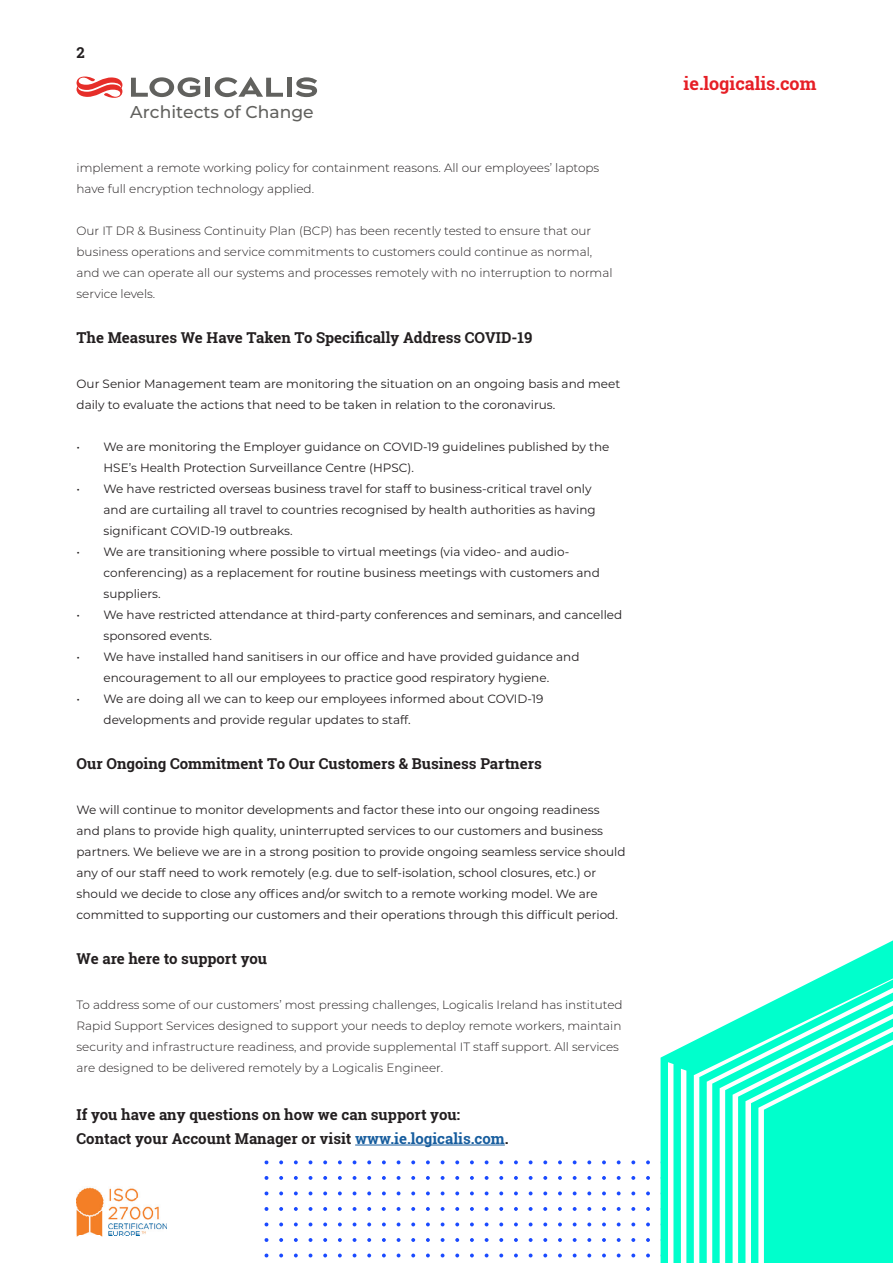
<style>
.page{position:relative;width:893px;height:1263px;background:#fff}
.page>*{position:absolute;margin:0;border:0;box-sizing:border-box;transform-origin:0 0}
.Paragraph{font:700 18px "Roboto Slab";color:#e61f26}
.t1{font:500 17.1px "Montserrat";color:#61615e}
.Paragraph_Style_2{font:700 15px "Roboto Slab";color:#231f20}
.Paragraph-2{font:12px/21px "Montserrat";color:#231f20}
.Paragraph-3{font:300 12px/21px "Montserrat";color:#231f20}
.s1{color:#175d9e}
</style>
<div class="page">
<svg style="left:265px;top:1160px;width:3px;height:4px"></svg>
<svg style="left:279px;top:1160px;width:382px;height:4px"></svg>
<svg style="left:265px;top:1176px;width:3px;height:4px"></svg>
<svg style="left:279px;top:1176px;width:382px;height:4px"></svg>
<svg style="left:265px;top:1191px;width:3px;height:4px"></svg>
<svg style="left:279px;top:1191px;width:382px;height:4px"></svg>
<svg style="left:265px;top:1207px;width:3px;height:4px"></svg>
<svg style="left:279px;top:1207px;width:382px;height:4px"></svg>
<svg style="left:265px;top:1222px;width:3px;height:4px"></svg>
<svg style="left:279px;top:1222px;width:382px;height:4px"></svg>
<svg style="left:265px;top:1238px;width:3px;height:4px"></svg>
<svg style="left:279px;top:1238px;width:382px;height:4px"></svg>
<svg style="left:265px;top:1253px;width:3px;height:4px"></svg>
<svg style="left:279px;top:1253px;width:382px;height:4px"></svg>
<hr style="left:355px;top:1145px;width:150px;height:1px;background:#175d9e">
<div style="left:205px;top:78px;width:5px;height:19px;background:#61615e"></div>
<div style="left:287px;top:78px;width:5px;height:19px;background:#61615e"></div>
<svg style="left:131px;top:77px;width:69px;height:20px"></svg>
<svg style="left:215px;top:77px;width:68px;height:20px"></svg>
<svg style="left:296px;top:77px;width:21px;height:20px"></svg>
<svg style="left:77px;top:77px;width:45px;height:21px"></svg>
<svg style="left:661px;top:940px;width:232px;height:323px;fill:#0fc"></svg>
<img style="left:77px;top:1187px;width:90px;height:50px">
<p class="Paragraph_Style_2" style="left:77px;top:42px;width:10px">2</p>
<h2 class="t1" style="left:130px;top:100px;width:185px">Architects of Change</h2>
<p class="Paragraph-3" style="left:77px;top:157px;width:524px">implement a remote working policy for containment reasons. All our employees’ laptops have full encryption technology applied.</p>
<p class="Paragraph-3" style="left:77px;top:220px;width:537px">Our IT DR &amp; Business Continuity Plan (BCP) has been recently tested to ensure that our business operations and service commitments to customers could continue as normal, and we can operate all our systems and processes remotely with no interruption to normal service levels.</p>
<p class="Paragraph_Style_2" style="left:77px;top:327px;width:457px">The Measures We Have Taken To Specifically Address COVID-19</p>
<p class="Paragraph-2" style="left:77px;top:373px;width:545px">Our Senior Management team are monitoring the situation on an ongoing basis and meet daily to evaluate the actions that need to be taken in relation to the coronavirus.</p>
<p class="Paragraph-2" style="left:104px;top:436px;width:507px;text-indent:-27px">• We are monitoring the Employer guidance on COVID-19 guidelines published by the<br>HSE’s Health Protection Surveillance Centre (HPSC).</p>
<p class="Paragraph-2" style="left:104px;top:478px;width:494px;text-indent:-27px">• We have restricted overseas business travel for staff to business-critical travel only and are curtailing all travel to countries recognised by health authorities as having significant COVID-19 outbreaks.</p>
<p class="Paragraph-2" style="left:104px;top:541px;width:498px;text-indent:-27px">• We are transitioning where possible to virtual meetings (via video- and audio&shy;conferencing) as a replacement for routine business meetings with customers and suppliers.</p>
<p class="Paragraph-2" style="left:104px;top:604px;width:520px;text-indent:-27px">• We have restricted attendance at third-party conferences and seminars, and cancelled sponsored events.</p>
<p class="Paragraph-2" style="left:77px;top:646px;width:505px;text-align:center">• We have installed hand sanitisers in our office and have provided guidance and encouragement to all our employees to practice good respiratory hygiene.</p>
<p class="Paragraph-2" style="left:104px;top:688px;width:442px;text-indent:-27px">• We are doing all we can to keep our employees informed about COVID-19 developments and provide regular updates to staff.</p>
<p class="Paragraph_Style_2" style="left:77px;top:753px;width:467px">Our Ongoing Commitment To Our Customers &amp; Business Partners</p>
<p class="Paragraph-2" style="left:77px;top:799px;width:551px">We will continue to monitor developments and factor these into our ongoing readiness and plans to provide high quality, uninterrupted services to our customers and business partners. We believe we are in a strong position to provide ongoing seamless service should any of our staff need to work remotely (e.g. due to self-isolation, school closures, etc.) or should we decide to close any offices and/or switch to a remote working model. We are committed to supporting our customers and their operations through this difficult period.</p>
<p class="Paragraph_Style_2" style="left:77px;top:948px;width:192px">We are here to support you</p>
<p class="Paragraph-3" style="left:77px;top:994px;width:548px">To address some of our customers’ most pressing challenges, Logicalis Ireland has instituted Rapid Support Services designed to support your needs to deploy remote workers, maintain security and infrastructure readiness, and provide supplemental IT staff support. All services are designed to be delivered remotely by a Logicalis Engineer.</p>
<p class="Paragraph_Style_2" style="left:77px;top:1104px;width:385px">If you have any questions on how we can support you:</p>
<p class="Paragraph_Style_2" style="left:77px;top:1128px;width:434px">Contact your Account Manager or visit <span class="s1">www.ie.logicalis.com</span>.</p>
<p class="Paragraph" style="left:684px;top:71px;width:134px">ie.logicalis.com</p>
</div>
